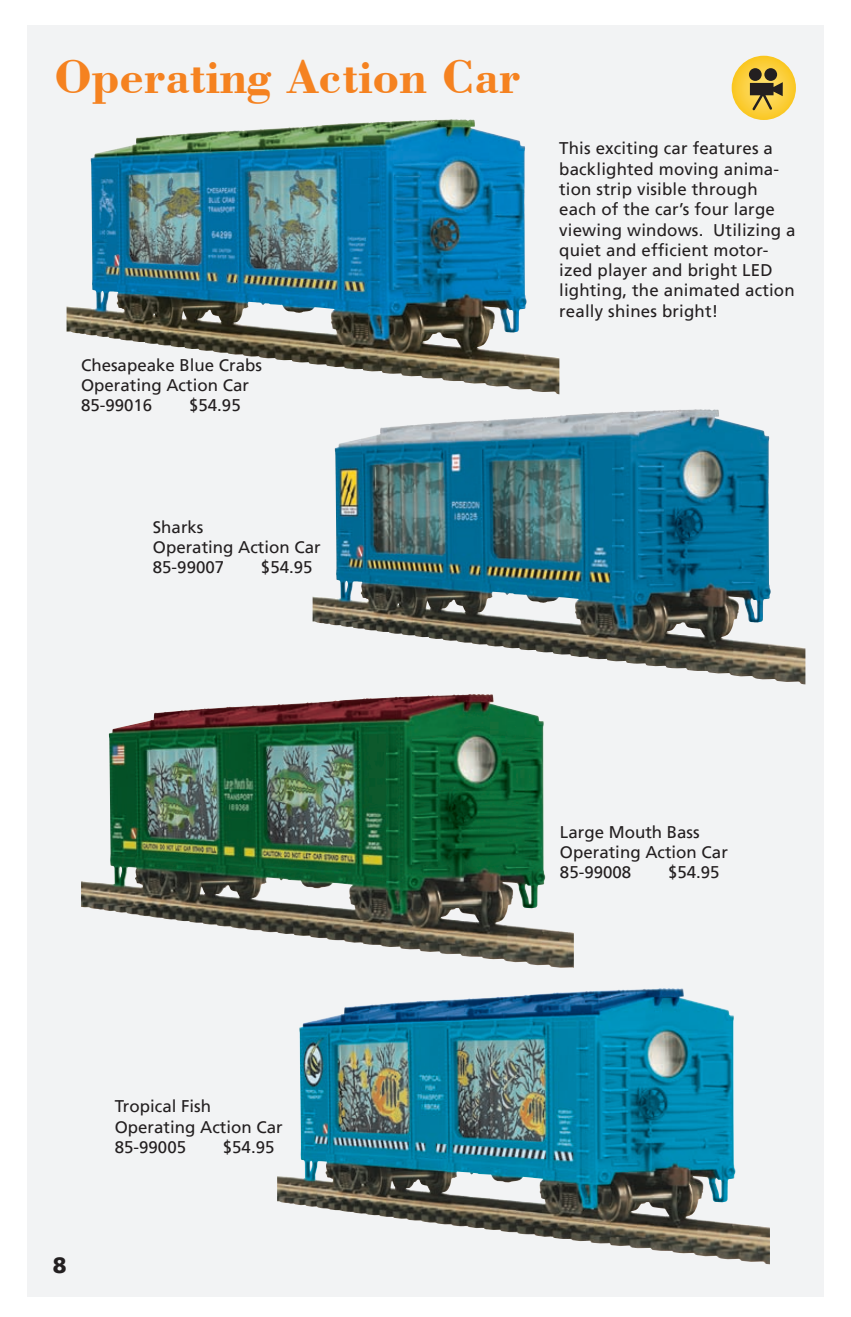
<style>
.page{position:relative;width:851px;height:1317px;background:#fff}
.page>*{position:absolute;margin:0;border:0;box-sizing:border-box;transform-origin:0 0}
.t1{font:700 49.5px "Bodoni BT";color:#f58220}
.t2{font:900 22.5px "Frutiger LT";color:#231f20}
.t3{font:16.88px/20.2px "Frutiger LT";letter-spacing:.01em;color:#231f20}
</style>
<div class="page">
<div style="left:27px;top:25px;width:797px;height:1271px;background:#f2f3f4"></div>
<img style="left:67px;top:119px;width:492px;height:275px">
<svg style="left:731px;top:56px;width:64px;height:64px;background:#f8cb38"></svg>
<div style="left:748px;top:68px;width:13px;height:13px;background:#231f20;border-radius:50%"></div>
<div style="left:764px;top:68px;width:13px;height:13px;background:#231f20;border-radius:50%"></div>
<svg style="left:749px;top:82px;width:33px;height:28px"></svg>
<img style="left:312px;top:409px;width:493px;height:275px">
<img style="left:81px;top:694px;width:493px;height:274px">
<img style="left:277px;top:988px;width:493px;height:276px">
<h1 class="t1" style="left:54px;top:46px;width:468px">Operating Action Car</h1>
<p class="t3" style="left:81px;top:355px;width:183px">Chesapeake Blue Crabs<br>Operating Action Car<br>85-99016</p>
<p class="t3" style="left:189px;top:395px;width:53px">$54.95</p>
<p class="t3" style="left:559px;top:139px;width:238px">This exciting car features a backlighted moving anima&shy;tion strip visible through each of the car’s four large viewing windows. Utilizing a quiet and efficient motor&shy;ized player and bright LED lighting, the animated action really shines bright!</p>
<p class="t3" style="left:153px;top:517px;width:169px">Sharks<br>Operating Action Car<br>85-99007</p>
<p class="t3" style="left:261px;top:557px;width:53px">$54.95</p>
<h2 class="t2" style="left:53px;top:1251px;width:15px">8</h2>
<p class="t3" style="left:115px;top:1096px;width:169px">Tropical Fish<br>Operating Action Car<br>85-99005</p>
<p class="t3" style="left:223px;top:1136px;width:53px">$54.95</p>
<p class="t3" style="left:560px;top:821px;width:169px">Large Mouth Bass<br>Operating Action Car<br>85-99008</p>
<p class="t3" style="left:668px;top:862px;width:53px">$54.95</p>
</div>
